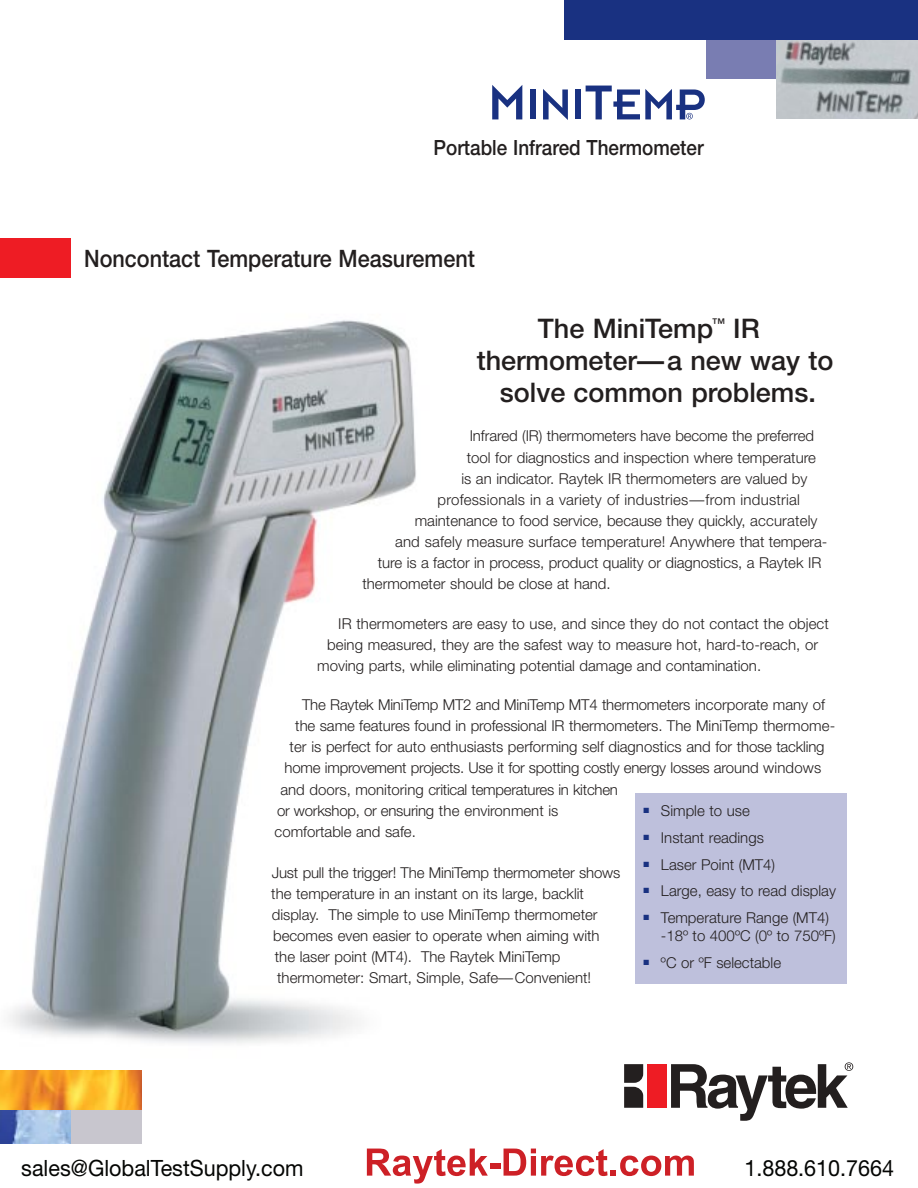
<style>
.page{position:relative;width:918px;height:1188px;background:#fff}
.page>*{position:absolute;margin:0;border:0;box-sizing:border-box;transform-origin:0 0}
.t1{font:500 27px/32.2px "Helvetica Neue";color:#231f1f;text-align:center}
.t2{font:500 24px "Helvetica Neue";color:#231f1f;scale:.9 1}
.t3{font:22.5px "Helvetica Neue LT Std";color:#040503;scale:.96 1}
.t4{font:500 21px "Helvetica Neue";color:#231f1f;scale:.9 1}
.t5{font:300 15px/18px "Helvetica Neue";color:#231f1f}
</style>
<div class="page">
<div style="left:706px;top:38px;width:72px;height:41px;background:#797db2"></div>
<img style="left:0;top:277px;width:416px;height:826px">
<svg style="left:624px;top:1064px;width:19px;height:44px"></svg>
<div style="left:647px;top:1064px;width:20px;height:44px;background:#ee1c24"></div>
<svg style="left:671px;top:1062px;width:182px;height:59px"></svg>
<img style="left:777px;top:40px;width:141px;height:79px">
<div style="left:565px;top:0;width:353px;height:40px;background:#193181"></div>
<div style="left:0;top:238px;width:71px;height:39px;background:#ee1c24"></div>
<svg style="left:492px;top:85px;width:30px;height:34px"></svg>
<div style="left:530px;top:89px;width:6px;height:30px;background:#193181"></div>
<svg style="left:543px;top:89px;width:25px;height:31px"></svg>
<div style="left:575px;top:89px;width:6px;height:30px;background:#193181"></div>
<svg style="left:586px;top:86px;width:119px;height:33px"></svg>
<div style="left:635px;top:793px;width:212px;height:191px;background:#bec0dc"></div>
<div style="left:70px;top:1109px;width:71px;height:40px;background:#c8c6ce"></div>
<img style="left:0;top:1110px;width:71px;height:35px">
<img style="left:0;top:1070px;width:141px;height:40px">
<div style="left:1px;top:1145px;width:917px;height:43px;background:#fff"></div>
<svg style="left:367px;top:1149px;width:121px;height:35px"></svg>
<div style="left:490px;top:1163px;width:11px;height:5px;background:#cd2026"></div>
<svg style="left:504px;top:1149px;width:190px;height:27px"></svg>
<h3 class="t4" style="left:434px;top:140px;width:302px">Portable Infrared Thermometer</h3>
<h2 class="t2" style="left:84px;top:250px;width:436px">Noncontact Temperature Measurement</h2>
<h1 class="t1" style="left:477px;top:315px;width:358px">The MiniTemp<sup>™</sup> IR thermometer—a new way to solve common problems.</h1>
<p class="t5" style="left:470px;top:428px;width:346px">Infrared (IR) thermometers have become the preferred</p>
<p class="t5" style="left:467px;top:450px;width:351px">tool for diagnostics and inspection where temperature</p>
<p class="t5" style="left:461px;top:471px;width:348px">is an indicator. Raytek IR thermometers are valued by</p>
<p class="t5" style="left:438px;top:492px;width:364px">professionals in a variety of industries—from industrial</p>
<p class="t5" style="left:415px;top:513px;width:404px">maintenance to food service, because they quickly, accurately</p>
<p class="t5" style="left:395px;top:534px;width:434px">and safely measure surface temperature! Anywhere that tempera-</p>
<p class="t5" style="left:378px;top:555px;width:445px">ture is a factor in process, product quality or diagnostics, a Raytek IR</p>
<p class="t5" style="left:362px;top:576px;width:250px">thermometer should be close at hand.</p>
<p class="t5" style="left:338px;top:616px;width:492px">IR thermometers are easy to use, and since they do not contact the object</p>
<p class="t5" style="left:327px;top:637px;width:493px">being measured, they are the safest way to measure hot, hard-to-reach, or</p>
<p class="t5" style="left:317px;top:658px;width:445px">moving parts, while eliminating potential damage and contamination.</p>
<p class="t5" style="left:302px;top:697px;width:524px">The Raytek MiniTemp MT2 and MiniTemp MT4 thermometers incorporate many of</p>
<p class="t5" style="left:295px;top:718px;width:541px">the same features found in professional IR thermometers. The MiniTemp thermome-</p>
<p class="t5" style="left:290px;top:739px;width:537px">ter is perfect for auto enthusiasts performing self diagnostics and for those tackling</p>
<p class="t5" style="left:285px;top:761px;width:538px">home improvement projects. Use it for spotting costly energy losses around windows</p>
<p class="t5" style="left:280px;top:782px;width:339px">and doors, monitoring critical temperatures in kitchen</p>
<p class="t5" style="left:277px;top:803px;width:283px">or workshop, or ensuring the environment is</p>
<p class="t5" style="left:275px;top:824px;width:143px">comfortable and safe.</p>
<p class="t5" style="left:272px;top:865px;width:350px">Just pull the trigger! The MiniTemp thermometer shows</p>
<p class="t5" style="left:271px;top:886px;width:314px">the temperature in an instant on its large, backlit</p>
<p class="t5" style="left:272px;top:907px;width:327px">display. The simple to use MiniTemp thermometer</p>
<p class="t5" style="left:273px;top:928px;width:328px">becomes even easier to operate when aiming with</p>
<p class="t5" style="left:275px;top:949px;width:287px">the laser point (MT4). The Raytek MiniTemp</p>
<p class="t5" style="left:277px;top:970px;width:315px">thermometer: Smart, Simple, Safe—Convenient!</p>
<p class="t5" style="left:643px;top:804px;width:108px"><sup>■</sup> Simple to use</p>
<p class="t5" style="left:643px;top:830px;width:122px"><sup>■</sup> Instant readings</p>
<p class="t5" style="left:643px;top:857px;width:133px"><sup>■</sup> Laser Point (MT4)</p>
<p class="t5" style="left:643px;top:883px;width:194px"><sup>■</sup> Large, easy to read display</p>
<p class="t5" style="left:661px;top:910px;width:176px;text-indent:-17px"><sup>■</sup> Temperature Range (MT4) -18º to 400ºC (0º to 750ºF)</p>
<p class="t5" style="left:643px;top:955px;width:139px"><sup>■</sup> ºC or ºF selectable</p>
<h3 class="t3" style="left:21px;top:1155px;width:296px">sales@GlobalTestSupply.com</h3>
<h3 class="t3" style="left:744px;top:1154px;width:158px">1.888.610.7664</h3>
</div>
